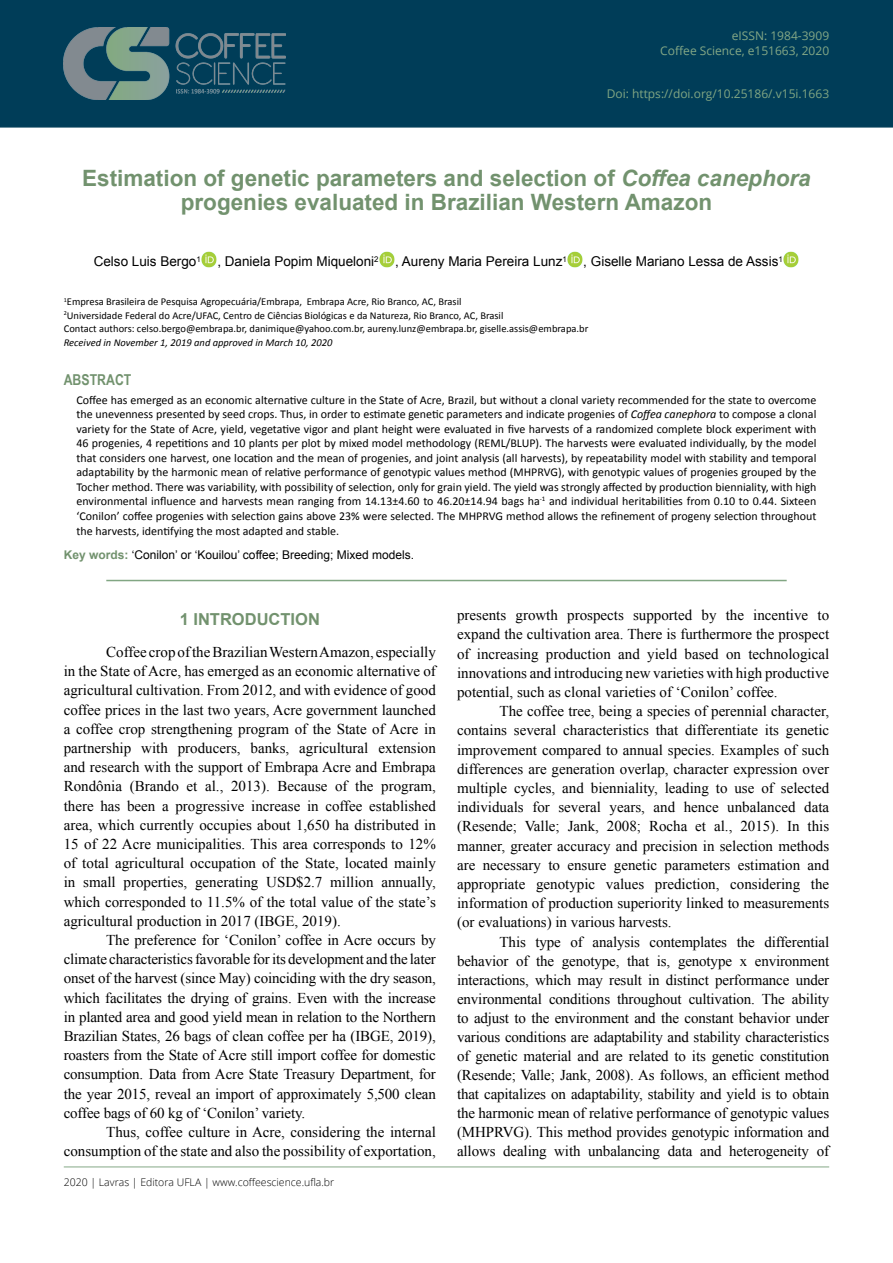
<style>
.page{position:relative;width:893px;height:1263px;background:#fff}
.page>*{position:absolute;margin:0;border:0;box-sizing:border-box;transform-origin:0 0}
.t1{font:700 22.5px/24px "Arial";color:#72926e;text-align:center}
.t2{font:700 16.5px "Arial";color:#72926e}
.t3{font:15px/19.2px "Times New Roman";color:#000;text-align:justify}
.t4{font:700 15px "Arial Narrow";color:#72926e}
.t5{font:13.5px "Arial";color:#000}
.t6{font:12px/14.5px "Calibri";color:#000;text-align:justify}
.t7{font:12px "Arial";color:#000}
.t8{font:12px/15px "Open Sans";color:#84a886;text-align:right}
.t9{font:12px "Open Sans";color:#81a683}
.t10{font:10.5px/13.5px "Calibri";color:#000}
.t11{font:300 10.5px "Open Sans";color:#000}
.t12{font:italic 10.5px "Calibri";color:#000}
.s1{font-style:italic}
.s2{font-weight:700;color:#72926e}
</style>
<div class="page">
<div style="left:0;top:0;width:893px;height:128px;background:#003d58"></div>
<img style="left:64px;top:28px;width:222px;height:72px">
<hr style="left:64px;top:1166px;width:765px;height:1px;background:#84a886">
<hr style="left:106px;top:580px;width:681px;height:1px;background:#81a683">
<img style="left:201px;top:251px;width:16px;height:16px">
<img style="left:379px;top:251px;width:16px;height:16px">
<img style="left:567px;top:251px;width:16px;height:16px">
<img style="left:783px;top:251px;width:16px;height:16px">
<p class="t8" style="left:660px;top:28px;width:170px">eISSN: 1984-3909<br>Coffee Science, e151663, 2020</p>
<p class="t9" style="left:607px;top:86px;width:224px">Doi: https://doi.org/10.25186/.v15i.1663</p>
<h1 class="t1" style="left:82px;top:167px;width:730px">Estimation of genetic parameters and selection of <span class="s1">Coffea canephora </span>progenies evaluated in Brazilian Western Amazon</h1>
<p class="t5" style="left:94px;top:252px;width:691px">Celso Luis Bergo<sup>1</sup> , Daniela Popim Miqueloni<sup>2</sup> , Aureny Maria Pereira Lunz<sup>1</sup> , Giselle Mariano Lessa de Assis<sup>1</sup></p>
<p class="t10" style="left:64px;top:295px;width:526px"><sup>1</sup>Empresa Brasileira de Pesquisa Agropecuária/Embrapa, Embrapa Acre, Rio Branco, AC, Brasil<br><sup>2</sup>Universidade Federal do Acre/UFAC, Centro de Ciências Biológicas e da Natureza, Rio Branco, AC, Brasil<br>Contact authors: celso.bergo@embrapa.br, danimique@yahoo.com.br, aureny.lunz@embrapa.br, giselle.assis@embrapa.br</p>
<p class="t12" style="left:64px;top:335px;width:270px">Received in November 1, 2019 and approved in March 10, 2020</p>
<p class="t4" style="left:64px;top:368px;width:69px">ABSTRACT</p>
<p class="t6" style="left:77px;top:392px;width:741px">Coffee has emerged as an economic alternative culture in the State of Acre, Brazil, but without a clonal variety recommended for the state to overcome the unevenness presented by seed crops. Thus, in order to estimate genetic parameters and indicate progenies of <span class="s1">Coffea canephora</span> to compose a clonal variety for the State of Acre, yield, vegetative vigor and plant height were evaluated in five harvests of a randomized complete block experiment with 46 progenies, 4 repetitions and 10 plants per plot by mixed model methodology (REML/BLUP). The harvests were evaluated individually, by the model that considers one harvest, one location and the mean of progenies, and joint analysis (all harvests), by repeatability model with stability and temporal adaptability by the harmonic mean of relative performance of genotypic values method (MHPRVG), with genotypic values of progenies grouped by the Tocher method. There was variability, with possibility of selection, only for grain yield. The yield was strongly affected by production bienniality, with high environmental influence and harvests mean ranging from 14.13±4.60 to 46.20±14.94 bags ha<sup>-1</sup> and individual heritabilities from 0.10 to 0.44. Sixteen ‘Conilon’ coffee progenies with selection gains above 23% were selected. The MHPRVG method allows the refinement of progeny selection throughout the harvests, identifying the most adapted and stable.</p>
<p class="t7" style="left:64px;top:546px;width:352px"><span class="s2">Key words:</span> ‘Conilon’ or ‘Kouilou’ coffee; Breeding; Mixed models.</p>
<p class="t2" style="left:180px;top:608px;width:142px">1 INTRODUCTION</p>
<p class="t3" style="left:64px;top:642px;width:374px;text-indent:43px">Coffee crop of the Brazilian Western Amazon, especially in the State of Acre, has emerged as an economic alternative of agricultural cultivation. From 2012, and with evidence of good coffee prices in the last two years, Acre government launched a coffee crop strengthening program of the State of Acre in partnership with producers, banks, agricultural extension and research with the support of Embrapa Acre and Embrapa Rondônia (Brando et al., 2013). Because of the program, there has been a progressive increase in coffee established area, which currently occupies about 1,650 ha distributed in 15 of 22 Acre municipalities. This area corresponds to 12% of total agricultural occupation of the State, located mainly in small properties, generating USD$2.7 million annually, which corresponded to 11.5% of the total value of the state’s agricultural production in 2017 (IBGE, 2019).</p>
<p class="t3" style="left:64px;top:930px;width:374px;text-indent:43px">The preference for ‘Conilon’ coffee in Acre occurs by climate characteristics favorable for its development and the later onset of the harvest (since May) coinciding with the dry season, which facilitates the drying of grains. Even with the increase in planted area and good yield mean in relation to the Northern Brazilian States, 26 bags of clean coffee per ha (IBGE, 2019), roasters from the State of Acre still import coffee for domestic consumption. Data from Acre State Treasury Department, for the year 2015, reveal an import of approximately 5,500 clean coffee bags of 60 kg of ‘Conilon’ variety.</p>
<p class="t3" style="left:64px;top:1122px;width:374px;text-align:right">Thus, coffee culture in Acre, considering the internal consumption of the state and also the possibility of exportation,</p>
<p class="t11" style="left:64px;top:1175px;width:272px">2020 | Lavras | Editora UFLA | www.coffeescience.ufla.br</p>
<p class="t3" style="left:457px;top:605px;width:374px">presents growth prospects supported by the incentive to expand the cultivation area. There is furthermore the prospect of increasing production and yield based on technological innovations and introducing new varieties with high productive potential, such as clonal varieties of ‘Conilon’ coffee.</p>
<p class="t3" style="left:457px;top:701px;width:374px;text-indent:43px">The coffee tree, being a species of perennial character, contains several characteristics that differentiate its genetic improvement compared to annual species. Examples of such differences are generation overlap, character expression over multiple cycles, and bienniality, leading to use of selected individuals for several years, and hence unbalanced data (Resende; Valle; Jank, 2008; Rocha et al., 2015). In this manner, greater accuracy and precision in selection methods are necessary to ensure genetic parameters estimation and appropriate genotypic values prediction, considering the information of production superiority linked to measurements (or evaluations) in various harvests.</p>
<p class="t3" style="left:457px;top:932px;width:374px;text-indent:43px">This type of analysis contemplates the differential behavior of the genotype, that is, genotype x environment interactions, which may result in distinct performance under environmental conditions throughout cultivation. The ability to adjust to the environment and the constant behavior under various conditions are adaptability and stability characteristics of genetic material and are related to its genetic constitution (Resende; Valle; Jank, 2008). As follows, an efficient method that capitalizes on adaptability, stability and yield is to obtain the harmonic mean of relative performance of genotypic values (MHPRVG). This method provides genotypic information and allows dealing with unbalancing data and heterogeneity of</p>
</div>
